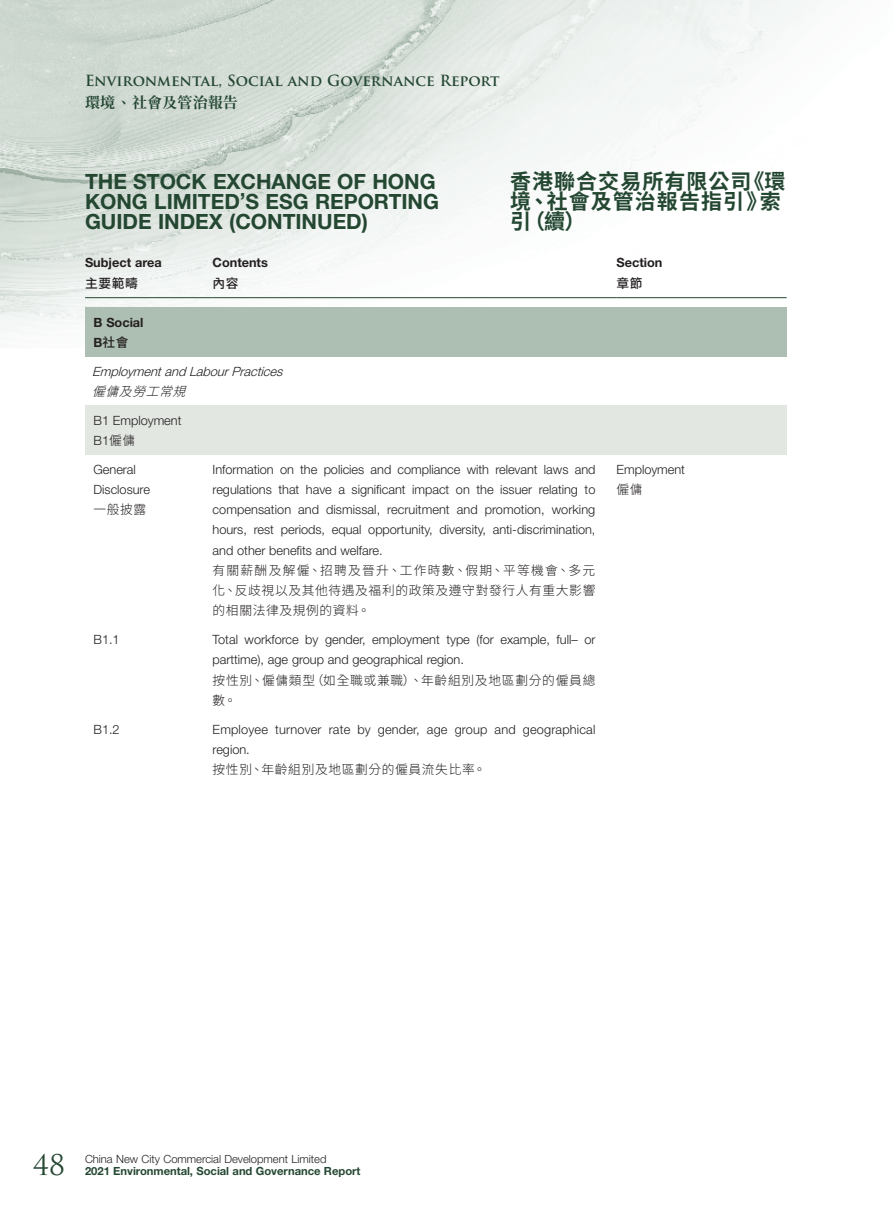
<style>
.page{position:relative;width:893px;height:1212px;background:#fff}
.page>*{position:absolute;margin:0;border:0;box-sizing:border-box;transform-origin:0 0}
.t1{font:27.75px "Trajan Pro";color:#244732}
.Heading_1{font:700 21px/20.2px "Helvetica Neue LT Std";color:#244732}
.C_Heading_1{font:700 21px/20.2px "Source Han Sans TC";letter-spacing:.05em;color:#244732}
.t2{font:700 15px "Trajan Pro";color:#244732}
.t3{font:700 15px "Source Han Serif TC";letter-spacing:.01em;color:#244732}
.C_Body_Text{font:300 12.75px/20.2px "Helvetica Neue LT Std";color:#231f20}
.C_Body_Text-2{font:300 12.75px/20.2px "Source Han Sans TC";letter-spacing:.05em;color:#231f20;text-align:justify}
.C_Body_Text-3{font:700 12.75px "Helvetica Neue LT Std";color:#231f20}
.C_Body_Text-4{font:italic 300 12.75px "Helvetica Neue LT Std";color:#231f20}
.C_Body_Text-5{font:500 12.75px "Source Han Sans TC";letter-spacing:.05em;color:#231f20}
.C_Body_Text-6{font:italic 300 12.75px "Source Han Sans TC";color:#231f20}
.t4{font:700 11.25px "Helvetica Neue LT Std";letter-spacing:-.005em;color:#244732}
.t5{font:300 11.25px "Helvetica Neue LT Std";letter-spacing:-.005em;color:#231f20}
.s1{font-family:"Helvetica Neue LT Std";font-weight:700}
.s2{font-family:"Source Han Sans TC"}
</style>
<div class="page">
<img style="left:0;top:0;width:807px;height:406px">
<div style="left:85px;top:308px;width:702px;height:49px;background:#adbeb2"></div>
<div style="left:85px;top:406px;width:702px;height:49px;background:#e2e7e2"></div>
<hr style="left:85px;top:297px;width:128px;height:1px;background:#244732">
<hr style="left:213px;top:297px;width:404px;height:1px;background:#244732">
<hr style="left:617px;top:297px;width:170px;height:1px;background:#244732">
<p class="t2" style="left:85px;top:71px;width:416px">Environmental, Social and Governance Report</p>
<p class="t3" style="left:85px;top:94px;width:154px">環境、社會及管治報告</p>
<p class="Heading_1" style="left:85px;top:170px;width:356px">THE STOCK EXCHANGE OF HONG<br>KONG LIMITED’S ESG REPORTING<br>GUIDE INDEX (CONTINUED)</p>
<p class="C_Heading_1" style="left:510px;top:171px;width:277px">香港聯合交易所有限公司《環境、社會及管治報告指引》索引（續）</p>
<p class="C_Body_Text-3" style="left:85px;top:255px;width:78px">Subject area</p>
<p class="C_Body_Text-3" style="left:213px;top:255px;width:57px">Contents</p>
<p class="C_Body_Text-3" style="left:617px;top:255px;width:47px">Section</p>
<p class="C_Body_Text-5" style="left:85px;top:276px;width:54px">主要範疇</p>
<p class="C_Body_Text-5" style="left:213px;top:276px;width:28px">內容</p>
<p class="C_Body_Text-5" style="left:617px;top:276px;width:28px">章節</p>
<p class="C_Body_Text-3" style="left:94px;top:314px;width:51px">B Social</p>
<p class="C_Body_Text-5" style="left:94px;top:335px;width:37px"><span class="s1">B</span>社會</p>
<p class="C_Body_Text-4" style="left:92px;top:363px;width:195px">EmploymentandLabourPractices</p>
<p class="C_Body_Text-6" style="left:92px;top:384px;width:104px">僱傭及勞工常規</p>
<p class="C_Body_Text" style="left:94px;top:410px;width:89px">B1 Employment</p>
<p class="C_Body_Text" style="left:94px;top:430px;width:43px">B1<span class="s2">僱傭</span></p>
<p class="C_Body_Text" style="left:94px;top:459px;width:58px">General<br>Disclosure</p>
<p class="C_Body_Text-2" style="left:94px;top:500px;width:54px">一般披露</p>
<p class="C_Body_Text" style="left:213px;top:459px;width:384px;text-align:justify">Information on the policies and compliance with relevant laws and regulations that have a significant impact on the issuer relating to compensation and dismissal, recruitment and promotion, working hours, rest periods, equal opportunity, diversity, anti-discrimination, and other benefits and welfare.</p>
<p class="C_Body_Text-2" style="left:213px;top:560px;width:384px">有關薪酬及解僱、招聘及晉升、工作時數、假期、平等機會、多元化、反歧視以及其他待遇及福利的政策及遵守對發行人有重大影響的相關法律及規例的資料。</p>
<p class="C_Body_Text" style="left:617px;top:459px;width:70px">Employment</p>
<p class="C_Body_Text-2" style="left:617px;top:479px;width:28px">僱傭</p>
<p class="C_Body_Text" style="left:94px;top:629px;width:28px">B1.1</p>
<p class="C_Body_Text" style="left:213px;top:629px;width:384px">Total workforce by gender, employment type (for example, full– or parttime), age group and geographical region.</p>
<p class="C_Body_Text-2" style="left:213px;top:670px;width:384px">按性別、僱傭類型（如全職或兼職）、年齡組別及地區劃分的僱員總數。</p>
<p class="C_Body_Text" style="left:94px;top:719px;width:28px">B1.2</p>
<p class="C_Body_Text" style="left:213px;top:719px;width:384px">Employee turnover rate by gender, age group and geographical region.</p>
<p class="C_Body_Text-2" style="left:213px;top:760px;width:275px">按性別、年齡組別及地區劃分的僱員流失比率。</p>
<h1 class="t1" style="left:33px;top:1147px;width:33px">48</h1>
<p class="t5" style="left:85px;top:1152px;width:243px">China New City Commercial Development Limited</p>
<p class="t4" style="left:85px;top:1164px;width:277px">2021 Environmental, Social and Governance Report</p>
</div>
